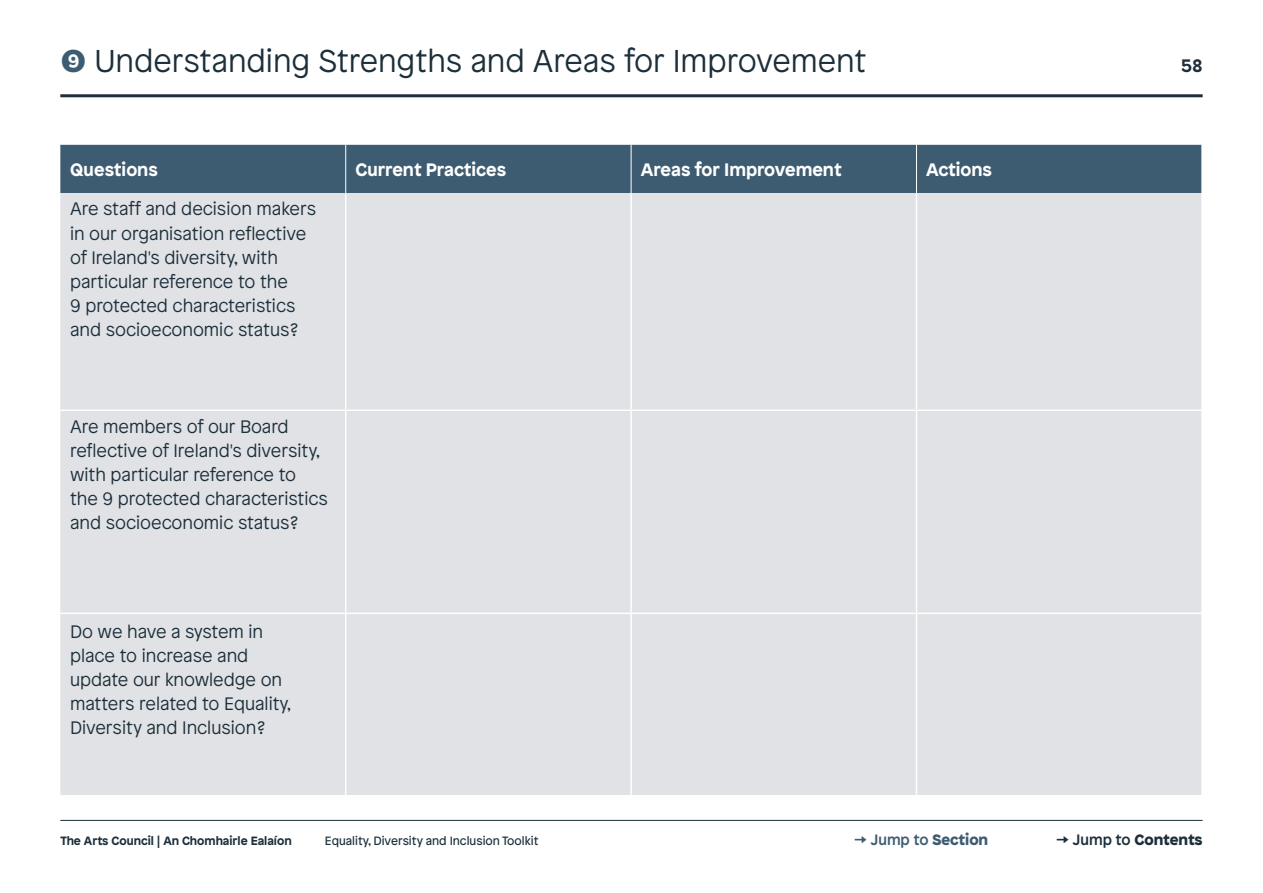
<style>
.page{position:relative;width:1263px;height:893px;background:#fff}
.page>*{position:absolute;margin:0;border:0;box-sizing:border-box;transform-origin:0 0}
.t1{font:300 31.5px "Patron";color:#1c2f3a}
.Table_Body{font:300 18px/24.2px "Patron";color:#1c2f3a}
.Table_Heading{font:700 18px "Patron";color:#fff}
.t2{font:700 18px "Patron";color:#1c2f3a}
.t3{font:900 15px "Patron";color:#1c2f3a}
.t4{font:500 15px "Patron";color:#3e5c71}
.t5{font:12px "Patron";color:#1c2f3a}
.t6{font:700 12px "Patron";color:#1c2f3a}
.s1{font-weight:500;color:#3e5c71}
.s2{font-weight:900}
.s3{font-weight:500}
</style>
<div class="page">
<hr style="left:60px;top:94px;width:1143px;height:3px;background:#1c2f3a">
<hr style="left:60px;top:820px;width:1143px;height:1px;background:#1c2f3a">
<div style="left:60px;top:145px;width:1141px;height:48px;background:#3e5c71"></div>
<div style="left:60px;top:193px;width:1141px;height:602px;background:#e1e2e6"></div>
<hr style="left:345px;top:193px;width:1px;height:217px;background:#fff">
<hr style="left:630px;top:193px;width:2px;height:217px;background:#fff">
<hr style="left:916px;top:193px;width:1px;height:217px;background:#fff">
<hr style="left:345px;top:411px;width:1px;height:202px;background:#fff">
<hr style="left:630px;top:411px;width:2px;height:202px;background:#fff">
<hr style="left:916px;top:411px;width:1px;height:202px;background:#fff">
<hr style="left:345px;top:614px;width:1px;height:181px;background:#fff">
<hr style="left:630px;top:614px;width:2px;height:181px;background:#fff">
<hr style="left:916px;top:614px;width:1px;height:181px;background:#fff">
<hr style="left:60px;top:410px;width:286px;height:1px;background:#fff">
<hr style="left:346px;top:410px;width:285px;height:1px;background:#fff">
<hr style="left:631px;top:410px;width:285px;height:1px;background:#fff">
<hr style="left:916px;top:410px;width:285px;height:1px;background:#fff">
<hr style="left:60px;top:613px;width:286px;height:1px;background:#fff">
<hr style="left:346px;top:613px;width:285px;height:1px;background:#fff">
<hr style="left:631px;top:613px;width:285px;height:1px;background:#fff">
<hr style="left:916px;top:613px;width:285px;height:1px;background:#fff">
<hr style="left:345px;top:145px;width:1px;height:48px;background:#fff">
<hr style="left:631px;top:145px;width:1px;height:48px;background:#fff">
<hr style="left:916px;top:145px;width:1px;height:48px;background:#fff">
<h1 class="t1" style="left:60px;top:39px;width:808px"><span class="s1">❾</span> Understanding Strengths and Areas for Improvement</h1>
<h2 class="Table_Heading" style="left:70px;top:155px;width:89px">Questions</h2>
<h2 class="Table_Heading" style="left:355px;top:155px;width:152px">Current Practices</h2>
<h2 class="Table_Heading" style="left:641px;top:155px;width:202px">Areas for Improvement</h2>
<h2 class="Table_Heading" style="left:926px;top:155px;width:67px">Actions</h2>
<p class="Table_Body" style="left:70px;top:196px;width:248px">Are staff and decision makers in our organisation reflective of Ireland's diversity, with particular reference to the<br>9 protected characteristics and socioeconomic status?</p>
<p class="Table_Body" style="left:70px;top:413px;width:259px">Are members of our Board reflective of Ireland's diversity, with particular reference to the 9 protected characteristics and socioeconomic status?</p>
<p class="Table_Body" style="left:70px;top:618px;width:223px">Do we have a system in place to increase and update our knowledge on matters related to Equality,<br>Diversity and Inclusion?</p>
<p class="t2" style="left:1181px;top:52px;width:23px">58</p>
<p class="t4" style="left:854px;top:828px;width:136px">→ Jump to <span class="s2">Section</span></p>
<p class="t6" style="left:60px;top:831px;width:233px">The Arts Council | An Chomhairle Ealaíon</p>
<p class="t3" style="left:1056px;top:827px;width:148px"><span class="s3">→ Jump to</span> Contents</p>
<p class="t5" style="left:325px;top:831px;width:215px">Equality, Diversity and Inclusion Toolkit</p>
</div>
